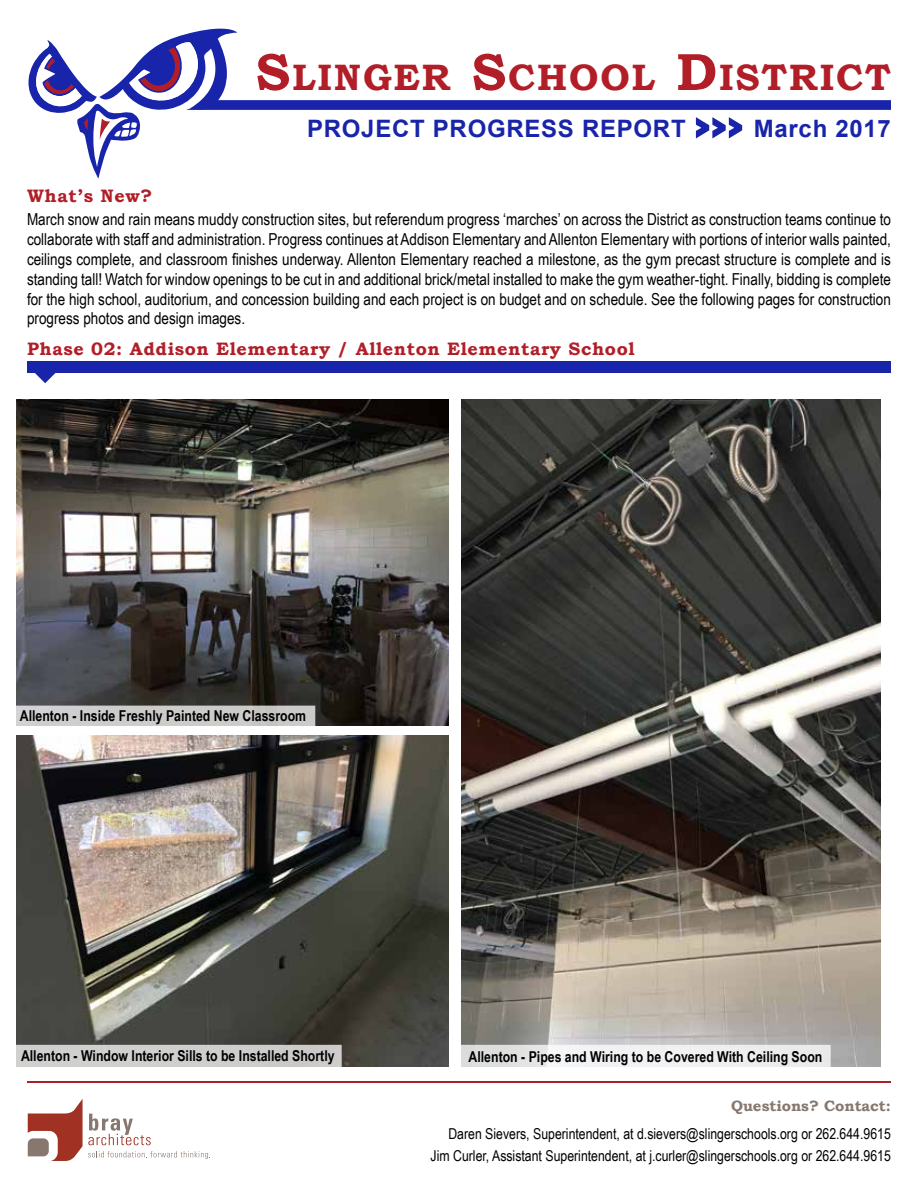
<style>
.page{position:relative;width:918px;height:1188px;background:#fff}
.page>*{position:absolute;margin:0;border:0;box-sizing:border-box;transform-origin:0 0}
.t1{font:700 36.75px "Bookman Old Style";letter-spacing:.05em;color:#b21e28}
.t2{font:700 24px "Arial";letter-spacing:.03em;color:#1825aa}
.t3{font:700 18px "Bookman Old Style";letter-spacing:.035em;color:#b21e28}
.t4{font:16.5px/19.8px "Arial Narrow";color:#000;text-align:justify}
.t5{font:15px/21.8px "Arial Narrow";color:#000;text-align:right}
.t6{font:700 15px "Arial Narrow";color:#000}
.t7{font:700 15px "Bookman Old Style";color:#86786f}
.s1{font-size:52.5px}
.s2{font-size:29.4px}
.s3{font-style:inherit}
</style>
<div class="page">
<svg style="left:28px;top:29px;width:863px;height:150px"></svg>
<div style="left:27px;top:361px;width:864px;height:12px;background:#1825aa"></div>
<svg style="left:35px;top:373px;width:21px;height:10px"></svg>
<svg style="left:28px;top:1099px;width:182px;height:62px"></svg>
<hr style="left:27px;top:1081px;width:864px;height:2px;background:#b21e28">
<img style="left:461px;top:400px;width:420px;height:666px">
<div style="left:459px;top:1045px;width:372px;height:23px;background:linear-gradient(to right,#e7e7e7,#f1f1f2);border:2px solid #fff"></div>
<img style="left:16px;top:400px;width:432px;height:325px">
<div style="left:15px;top:706px;width:300px;height:21px;background:#cdcccb;border:2px solid #fff"></div>
<img style="left:16px;top:736px;width:432px;height:330px">
<div style="left:15px;top:1045px;width:327px;height:23px;background:#cfd0ce;border:2px solid #fff"></div>
<h1 class="t1" style="left:256px;top:51px;width:637px"><span class="s1">S</span>LINGER <span class="s1">S</span>CHOOL <span class="s1">D</span>ISTRICT</h1>
<h2 class="t2" style="left:307px;top:112px;width:585px">PROJECT PROGRESS REPORT <span class="s2">&gt; &gt; &gt;</span> March 2017</h2>
<p class="t3" style="left:27px;top:183px;width:127px">What’s New<span class="s3">?</span></p>
<p class="t4" style="left:27px;top:209px;width:865px">March snow and rain means muddy construction sites, but referendum progress ‘marches’ on across the District as construction teams continue to collaborate with staff and administration. Progress continues at Addison Elementary and Allenton Elementary with portions of interior walls painted, ceilings complete, and classroom finishes underway. Allenton Elementary reached a milestone, as the gym precast structure is complete and is standing tall! Watch for window openings to be cut in and additional brick/metal installed to make the gym weather-tight. Finally, bidding is complete for the high school, auditorium, and concession building and each project is on budget and on schedule. See the following pages for construction progress photos and design images.</p>
<p class="t3" style="left:27px;top:335px;width:609px">Phase 02: Addison Elementary / Allenton Elementary School</p>
<p class="t6" style="left:20px;top:705px;width:288px">Allenton - Inside Freshly Painted New Classroom</p>
<p class="t6" style="left:21px;top:1044px;width:315px">Allenton - Window Interior Sills to be Installed Shortly</p>
<p class="t6" style="left:469px;top:1045px;width:355px">Allenton - Pipes and Wiring to be Covered With Ceiling Soon</p>
<p class="t7" style="left:731px;top:1095px;width:161px">Questions? Contact:</p>
<p class="t5" style="left:431px;top:1123px;width:462px">Daren Sievers, Superintendent, at d.sievers@slingerschools.org or 262.644.9615<br>Jim Curler, Assistant Superintendent, at j.curler@slingerschools.org or 262.644.9615</p>
</div>
